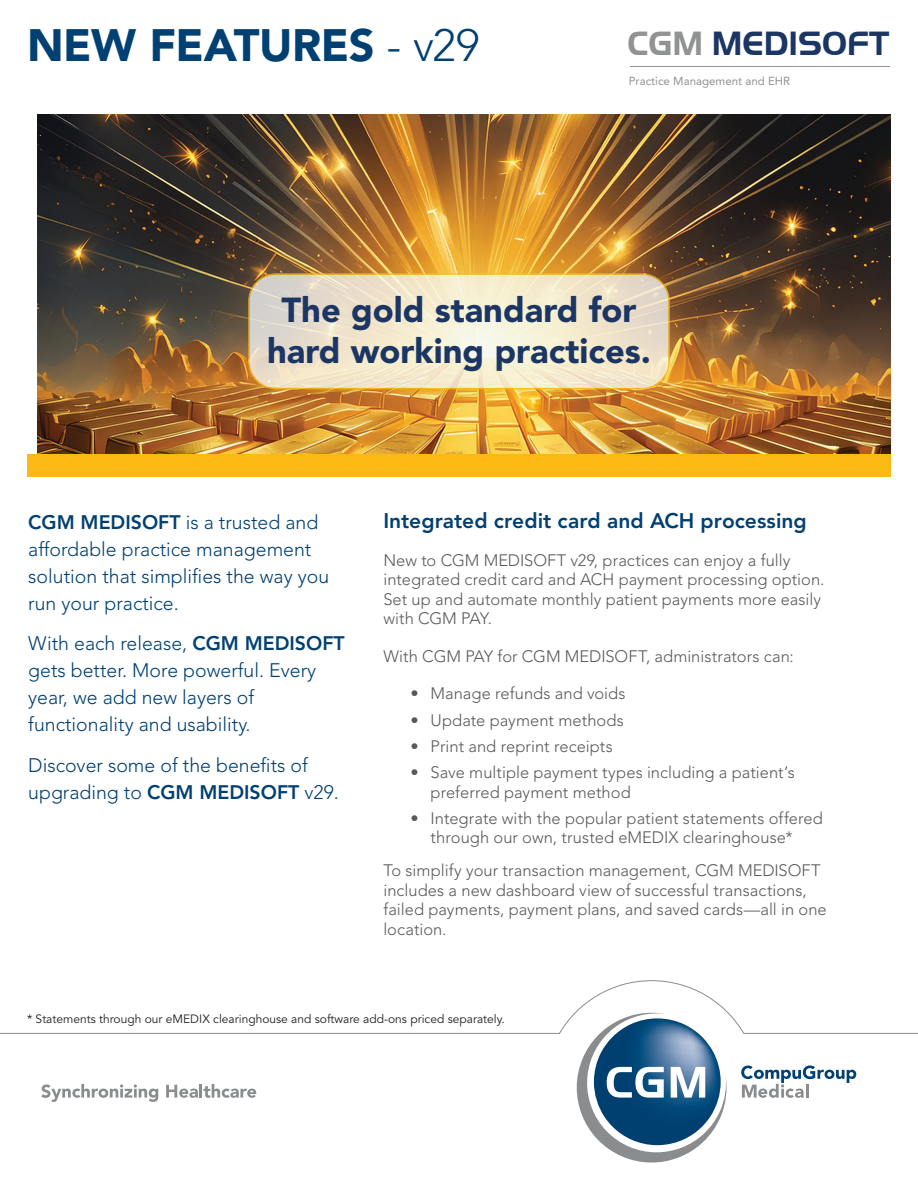
<style>
.page{position:relative;width:918px;height:1188px;background:#fff}
.page>*{position:absolute;margin:0;border:0;box-sizing:border-box;transform-origin:0 0}
.Page_Head__95_Black__35_Light{font:900 45px "Avenir LT Std";letter-spacing:-.01em;color:#004072}
.t1{font:700 34.8px "Handel Gothic Com";color:#1b3664}
.t2{font:900 34.5px/41.4px "Avenir LT Std";color:#1c3664;text-align:center}
.t3{font:800 21px "Avenir LT Std";color:#004072}
.BODY_TEXT{font:300 19.5px/27px "Avenir LT Std";color:#004072}
.t4{font:300 16.5px/19.5px "Avenir LT Std";color:#58595b}
.t5{font:12px "Avenir LT Std";color:#231f20}
.t6{font:11.55px "Avenir LT Std";color:#919292}
.s1{font-weight:300}
.s2{color:#919292}
.s3{font-weight:800}
</style>
<div class="page">
<div style="left:27px;top:454px;width:864px;height:23px;background:#fdb913"></div>
<img style="left:38px;top:114px;width:853px;height:340px">
<svg style="left:249px;top:274px;width:420px;height:115px;fill:#f4e8cd"></svg>
<div style="left:248px;top:273px;width:422px;height:116px;border:2px solid #fdb913;border-radius:27px"></div>
<hr style="left:630px;top:67px;width:259px;height:1px;background:#919292">
<svg style="left:576px;top:1034px;width:151px;height:129px"></svg>
<svg style="left:741px;top:1066px;width:115px;height:32px"></svg>
<svg style="left:0;top:980px;width:918px;height:54px"></svg>
<svg style="left:41px;top:1084px;width:117px;height:18px"></svg>
<svg style="left:166px;top:1084px;width:90px;height:14px"></svg>
<p class="Page_Head__95_Black__35_Light" style="left:27px;top:18px;width:454px">NEW FEATURES <span class="s1">- v29</span></p>
<h2 class="t1" style="left:627px;top:24px;width:263px"><span class="s2">CGM</span> MEDISOFT</h2>
<p class="t6" style="left:629px;top:75px;width:163px">Practice Management and EHR</p>
<p class="t2" style="left:267px;top:289px;width:385px">The gold standard for hard working practices.</p>
<p class="BODY_TEXT" style="left:28px;top:509px;width:302px"><span class="s3">CGM MEDISOFT</span> is a trusted and affordable practice management solution that simplifies the way you run your practice.</p>
<p class="BODY_TEXT" style="left:28px;top:630px;width:318px">With each release, <span class="s3">CGM MEDISOFT </span>gets better. More powerful. Every year, we add new layers of functionality and usability.</p>
<p class="BODY_TEXT" style="left:28px;top:752px;width:312px">Discover some of the benefits of upgrading to <span class="s3">CGM MEDISOFT</span> v29.</p>
<p class="t3" style="left:383px;top:509px;width:425px">Integrated credit card and ACH processing</p>
<p class="t4" style="left:383px;top:550px;width:442px">New to CGM MEDISOFT v29, practices can enjoy a fully integrated credit card and ACH payment processing option.<br>Set up and automate monthly patient payments more easily with CGM PAY.</p>
<p class="t4" style="left:383px;top:646px;width:412px">With CGM PAY for CGM MEDISOFT, administrators can:</p>
<p class="t4" style="left:410px;top:684px;width:217px">• Manage refunds and voids</p>
<p class="t4" style="left:410px;top:710px;width:215px">• Update payment methods</p>
<p class="t4" style="left:410px;top:736px;width:204px">• Print and reprint receipts</p>
<p class="t4" style="left:431px;top:763px;width:366px;text-indent:-20px">• Save multiple payment types including a patient’s preferred payment method</p>
<p class="t4" style="left:410px;top:808px;width:414px;text-align:center">• Integrate with the popular patient statements offered through our own, trusted eMEDIX clearinghouse*</p>
<p class="t4" style="left:383px;top:861px;width:445px">To simplify your transaction management, CGM MEDISOFT includes a new dashboard view of successful transactions, failed payments, payment plans, and saved cards—all in one location.</p>
<p class="t5" style="left:27px;top:1012px;width:479px">* Statements through our eMEDIX clearinghouse and software add-ons priced separately.</p>
</div>
